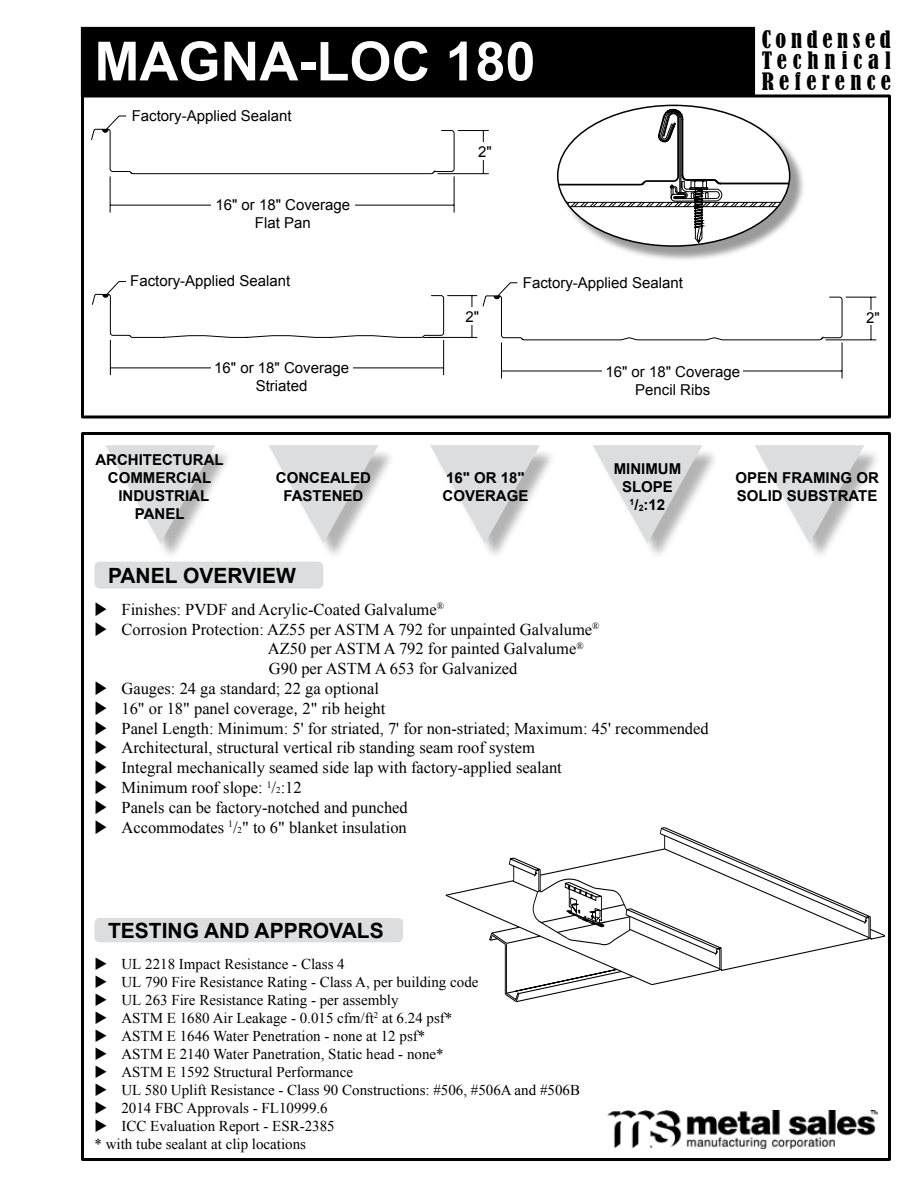
<style>
.page{position:relative;width:918px;height:1188px;background:#fff}
.page>*{position:absolute;margin:0;border:0;box-sizing:border-box;transform-origin:0 0}
.t1{font:700 54px "Arial";color:#fff}
.t2{font:condensed 22.5px/21px "Bernard";letter-spacing:.24em;color:#000;text-align:justify}
.t3{font:700 21px "Arial";color:#000}
.t4{font:16.5px/19.8px "Times New Roman";color:#000}
.t5{font:15px/18px "Times New Roman";color:#000}
.t6{font:15px/18px "Arial";color:#000;text-align:center}
.t7{font:700 15px/18px "Arial";color:#000;text-align:center}
.s1{font-size:8.7px}
.s2{font-family:"Arial"}
.s3{font-size:9px}
</style>
<div class="page">
<div style="left:81px;top:94px;width:810px;height:324px;border:3px solid #000"></div>
<div style="left:81px;top:432px;width:810px;height:729px;border:3px solid #000"></div>
<div style="left:434px;top:448px;width:123px;height:113px;background:#000;opacity:.3"></div>
<svg style="left:430px;top:445px;width:110px;height:98px"></svg>
<div style="left:272px;top:448px;width:123px;height:113px;background:#000;opacity:.3"></div>
<svg style="left:269px;top:445px;width:110px;height:98px"></svg>
<div style="left:596px;top:448px;width:123px;height:113px;background:#000;opacity:.3"></div>
<svg style="left:593px;top:445px;width:110px;height:98px"></svg>
<div style="left:758px;top:448px;width:123px;height:113px;background:#000;opacity:.3"></div>
<svg style="left:755px;top:445px;width:110px;height:98px"></svg>
<div style="left:109px;top:448px;width:123px;height:113px;background:#000;opacity:.3"></div>
<svg style="left:106px;top:445px;width:109px;height:98px"></svg>
<div style="left:81px;top:27px;width:674px;height:69px;background:#000"></div>
<img style="left:608px;top:1111px;width:270px;height:37px">
<div style="left:94px;top:562px;width:229px;height:27px;background:#dcddde;border-radius:5px"></div>
<svg style="left:445px;top:827px;width:439px;height:175px"></svg>
<div style="left:94px;top:918px;width:309px;height:24px;background:#dcddde;border-radius:5px"></div>
<svg style="left:92px;top:281px;width:785px;height:98px"></svg>
<div style="left:866px;top:311px;width:14px;height:14px;background:#fff"></div>
<div style="left:603px;top:366px;width:140px;height:29px;background:#fff"></div>
<div style="left:560px;top:108px;width:246px;height:154px;background:#000;opacity:.4"></div>
<svg style="left:558px;top:109px;width:232px;height:135px"></svg>
<svg style="left:91px;top:116px;width:398px;height:97px"></svg>
<div style="left:478px;top:143px;width:14px;height:17px;background:#fff"></div>
<div style="left:211px;top:199px;width:143px;height:29px;background:#fff"></div>
<h1 class="t1" style="left:94px;top:25px;width:443px">MAGNA-LOC 180</h1>
<p class="t6" style="left:132px;top:107px;width:162px">Factory-Applied Sealant</p>
<p class="t6" style="left:215px;top:196px;width:136px">16" or 18" Coverage<br>Flat Pan</p>
<p class="t6" style="left:130px;top:272px;width:162px">Factory-Applied Sealant</p>
<p class="t6" style="left:214px;top:359px;width:136px">16" or 18" Coverage<br>Striated</p>
<p class="t6" style="left:478px;top:143px;width:15px">2"</p>
<p class="t6" style="left:465px;top:308px;width:15px">2"</p>
<p class="t6" style="left:523px;top:274px;width:162px">Factory-Applied Sealant</p>
<p class="t6" style="left:605px;top:363px;width:136px">16" or 18" Coverage<br>Pencil Ribs</p>
<h2 class="t2" style="left:762px;top:29px;width:131px">Condensed Technical Reference</h2>
<p class="t6" style="left:866px;top:309px;width:15px">2"</p>
<p class="t7" style="left:95px;top:451px;width:130px">ARCHITECTURAL<br>COMMERCIAL<br>INDUSTRIAL<br>PANEL</p>
<p class="t7" style="left:276px;top:470px;width:96px">CONCEALED<br>FASTENED</p>
<p class="t3" style="left:108px;top:561px;width:189px">PANEL OVERVIEW</p>
<p class="t7" style="left:443px;top:469px;width:87px;text-align:left">16" OR 18"<br>COVERAGE</p>
<p class="t7" style="left:614px;top:460px;width:69px">MINIMUM<br>SLOPE<br><sup>1</sup>/<span class="s1">2</span>:12</p>
<p class="t4" style="left:94px;top:599px;width:351px">◆ Finishes: PVDF and Acrylic-Coated Galvalume<sup>®</sup></p>
<p class="t4" style="left:268px;top:619px;width:333px;text-indent:-173px">◆ Corrosion Protection: AZ55 per ASTM A 792 for unpainted Galvalume<sup>®<br></sup>AZ50 per ASTM A 792 for painted Galvalume<sup>®<br></sup>G90 per ASTM A 653 for Galvanized</p>
<p class="t4" style="left:94px;top:678px;width:286px">◆ Gauges: 24 ga standard; 22 ga optional</p>
<p class="t4" style="left:94px;top:698px;width:292px">◆ 16" or 18" panel coverage<span class="s2">,</span> 2" rib height</p>
<p class="t4" style="left:94px;top:718px;width:616px">◆ Panel Length: Minimum: 5' for striated, 7' for non-striated; Maximum: 45' recommended</p>
<p class="t4" style="left:94px;top:738px;width:442px">◆ Architectural, structural vertical rib standing seam roof system</p>
<p class="t4" style="left:94px;top:758px;width:469px">◆ Integral mechanically seamed side lap with factory-applied sealant</p>
<p class="t4" style="left:94px;top:777px;width:209px">◆ Minimum roof slope: <sup>1</sup>/<span class="s3">2</span>:12</p>
<p class="t4" style="left:94px;top:797px;width:315px">◆ Panels can be factory-notched and punched</p>
<p class="t4" style="left:94px;top:817px;width:314px">◆ Accommodates <sup>1</sup>/<span class="s3">2</span>" to 6" blanket insulation</p>
<p class="t7" style="left:736px;top:469px;width:145px;text-align:left">OPEN FRAMING OR<br>SOLID SUBSTRATE</p>
<p class="t3" style="left:108px;top:916px;width:277px">TESTING AND APPROVALS</p>
<p class="t5" style="left:94px;top:955px;width:252px">◆ UL 2218 Impact Resistance - Class 4</p>
<p class="t5" style="left:94px;top:973px;width:386px">◆ UL 790 Fire Resistance Rating - Class A, per building code</p>
<p class="t5" style="left:94px;top:991px;width:306px">◆ UL 263 Fire Resistance Rating - per assembly</p>
<p class="t5" style="left:94px;top:1009px;width:359px">◆ ASTM E 1680 Air Leakage - 0.015 cfm/ft<sup>2</sup> at 6.24 psf*</p>
<p class="t5" style="left:95px;top:1027px;width:332px">◆ ASTM E 1646 Water Penetration - none at 12 psf*</p>
<p class="t5" style="left:95px;top:1045px;width:351px">◆ ASTM E 2140 Water Panetration, Static head - none*</p>
<p class="t5" style="left:95px;top:1063px;width:260px">◆ ASTM E 1592 Structural Performance</p>
<p class="t5" style="left:95px;top:1081px;width:487px">◆ UL 580 Uplift Resistance - Class 90 Constructions: #506, #506A and #506B</p>
<p class="t5" style="left:95px;top:1099px;width:235px">◆ 2014 FBC Approvals - FL10999.6</p>
<p class="t5" style="left:95px;top:1117px;width:242px">◆ ICC Evaluation Report - ESR-2385 * with tube sealant at clip locations</p>
</div>
